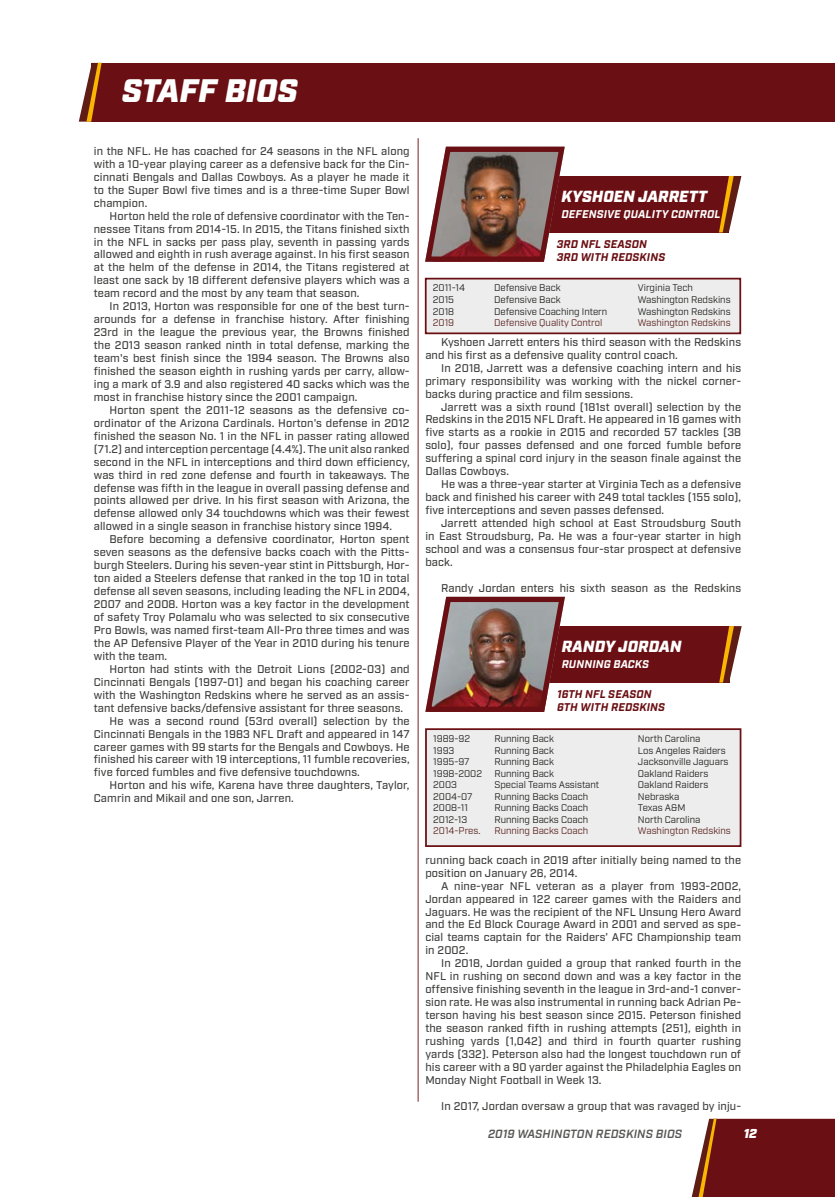
<style>
.page{position:relative;width:835px;height:1197px;background:#fff}
.page>*{position:absolute;margin:0;border:0;box-sizing:border-box;transform-origin:0 0}
.t1{font:italic 900 32.55px "Industry";letter-spacing:.01em;color:#fff}
.t2{font:italic 900 16.1px "Industry";letter-spacing:.01em;color:#fff}
.t3{font:italic 900 12.95px "Industry";color:#fff}
.t4{font:italic 600 11.9px "Industry";letter-spacing:.01em;color:#575756}
.t5{font:500 11.2px/13px "Industry";letter-spacing:.01em;color:#3c3c3b;text-align:justify}
.t6{font:italic 700 11.2px/13.5px "Industry";letter-spacing:.01em;color:#6a0f13}
.t7{font:italic 700 11.2px "Industry";letter-spacing:.01em;color:#fff}
.t8{font:9.62px "Industry";color:#1d1d1b}
.t9{font:9.62px "Industry";color:#59211c}
</style>
<div class="page">
<div style="left:91px;top:63px;width:744px;height:59px;background:#6a0f13"></div>
<svg style="left:79px;top:63px;width:23px;height:59px"></svg>
<svg style="left:692px;top:1119px;width:143px;height:78px;background:#752120"></svg>
<hr style="left:418px;top:138px;width:1px;height:964px;background:#762121">
<div style="left:425px;top:278px;width:316px;height:56px;background:#ededed;border:2px solid #6a0f13"></div>
<div style="left:488px;top:176px;width:241px;height:56px;background:#6a0f13"></div>
<svg style="left:719px;top:176px;width:22px;height:56px"></svg>
<svg style="left:418px;top:144px;width:153px;height:120px"></svg>
<div style="left:488px;top:626px;width:241px;height:57px;background:#6a0f13"></div>
<svg style="left:719px;top:626px;width:22px;height:57px"></svg>
<img style="left:418px;top:594px;width:147px;height:121px">
<div style="left:425px;top:728px;width:316px;height:119px;background:#ededed;border:2px solid #6a0f13"></div>
<h1 class="t1" style="left:122px;top:72px;width:177px">STAFF BIOS</h1>
<p class="t5" style="left:94px;top:145px;width:317px">in the NFL. He has coached for 24 seasons in the NFL along with a 10-year playing career as a defensive back for the Cin&shy;cinnati Bengals and Dallas Cowboys. As a player he made it to the Super Bowl five times and is a three-time Super Bowl champion.</p>
<p class="t5" style="left:94px;top:210px;width:317px;text-indent:16px">Horton held the role of defensive coordinator with the Ten&shy;nessee Titans from 2014-15. In 2015, the Titans finished sixth in the NFL in sacks per pass play, seventh in passing yards allowed and eighth in rush average against. In his first season at the helm of the defense in 2014, the Titans registered at least one sack by 18 different defensive players which was a team record and the most by any team that season.</p>
<p class="t5" style="left:94px;top:300px;width:317px;text-indent:16px">In 2013, Horton was responsible for one of the best turn&shy;arounds for a defense in franchise history. After finishing 23rd in the league the previous year, the Browns finished the 2013 season ranked ninth in total defense, marking the team's best finish since the 1994 season. The Browns also finished the season eighth in rushing yards per carry, allow&shy;ing a mark of 3.9 and also registered 40 sacks which was the most in franchise history since the 2001 campaign.</p>
<p class="t5" style="left:94px;top:404px;width:317px;text-indent:16px">Horton spent the 2011-12 seasons as the defensive co&shy;ordinator of the Arizona Cardinals. Horton's defense in 2012 finished the season No. 1 in the NFL in passer rating allowed (71.2) and interception percentage (4.4%). The unit also ranked second in the NFL in interceptions and third down efficiency, was third in red zone defense and fourth in takeaways. The defense was fifth in the league in overall passing defense and points allowed per drive. In his first season with Arizona, the defense allowed only 34 touchdowns which was their fewest allowed in a single season in franchise history since 1994.</p>
<p class="t5" style="left:94px;top:533px;width:317px;text-indent:16px">Before becoming a defensive coordinator, Horton spent seven seasons as the defensive backs coach with the Pitts&shy;burgh Steelers. During his seven-year stint in Pittsburgh, Hor&shy;ton aided a Steelers defense that ranked in the top 10 in total defense all seven seasons, including leading the NFL in 2004, 2007 and 2008. Horton was a key factor in the development of safety Troy Polamalu who was selected to six consecutive Pro Bowls, was named first-team All-Pro three times and was the AP Defensive Player of the Year in 2010 during his tenure with the team.</p>
<p class="t5" style="left:110px;top:663px;width:301px">Horton had stints with the Detroit Lions (2002-03) and</p>
<p class="t5" style="left:94px;top:676px;width:317px">Cincinnati Bengals (1997-01) and began his coaching career</p>
<p class="t5" style="left:94px;top:689px;width:317px">with the Washington Redskins where he served as an assis-</p>
<p class="t5" style="left:94px;top:702px;width:311px">tant defensive backs/defensive assistant for three seasons.</p>
<p class="t5" style="left:110px;top:715px;width:301px">He was a second round (53rd overall) selection by the</p>
<p class="t5" style="left:94px;top:728px;width:317px">Cincinnati Bengals in the 1983 NFL Draft and appeared in 147</p>
<p class="t5" style="left:94px;top:741px;width:317px">career games with 99 starts for the Bengals and Cowboys. He</p>
<p class="t5" style="left:94px;top:753px;width:317px">finished his career with 19 interceptions, 11 fumble recoveries,</p>
<p class="t5" style="left:94px;top:766px;width:267px">five forced fumbles and five defensive touchdowns.</p>
<p class="t5" style="left:110px;top:779px;width:301px">Horton and his wife, Karena have three daughters, Taylor,</p>
<p class="t5" style="left:94px;top:792px;width:201px">Camrin and Mikail and one son, Jarren.</p>
<h2 class="t2" style="left:561px;top:187px;width:147px">KYSHOEN JARRETT</h2>
<p class="t7" style="left:561px;top:207px;width:160px">DEFENSIVE QUALITY CONTROL</p>
<p class="t6" style="left:557px;top:238px;width:110px">3RD NFL SEASON<br>3RD WITH REDSKINS</p>
<p class="t8" style="left:433px;top:282px;width:34px">2011-14</p>
<p class="t8" style="left:494px;top:282px;width:68px">Defensive Back</p>
<p class="t8" style="left:638px;top:282px;width:57px">Virginia Tech</p>
<p class="t8" style="left:433px;top:294px;width:23px">2015</p>
<p class="t8" style="left:494px;top:294px;width:68px">Defensive Back</p>
<p class="t8" style="left:638px;top:294px;width:94px">Washington Redskins</p>
<p class="t8" style="left:433px;top:306px;width:23px">2018</p>
<p class="t8" style="left:494px;top:306px;width:115px">Defensive Coaching Intern</p>
<p class="t8" style="left:638px;top:306px;width:94px">Washington Redskins</p>
<p class="t9" style="left:433px;top:317px;width:23px">2019</p>
<p class="t9" style="left:494px;top:317px;width:110px">Defensive Quality Control</p>
<p class="t9" style="left:638px;top:317px;width:94px">Washington Redskins</p>
<p class="t5" style="left:425px;top:336px;width:317px;text-indent:16px">Kyshoen Jarrett enters his third season with the Redskins and his first as a defensive quality control coach.</p>
<p class="t5" style="left:425px;top:362px;width:317px;text-indent:16px">In 2018, Jarrett was a defensive coaching intern and his primary responsibility was working with the nickel corner&shy;backs during practice and film sessions.</p>
<p class="t5" style="left:425px;top:401px;width:317px;text-indent:16px">Jarrett was a sixth round (181st overall) selection by the Redskins in the 2015 NFL Draft. He appeared in 16 games with five starts as a rookie in 2015 and recorded 57 tackles (38 solo), four passes defensed and one forced fumble before suffering a spinal cord injury in the season finale against the Dallas Cowboys.</p>
<p class="t5" style="left:425px;top:478px;width:317px;text-indent:16px">He was a three-year starter at Virginia Tech as a defensive back and finished his career with 249 total tackles (155 solo), five interceptions and seven passes defensed.</p>
<p class="t5" style="left:425px;top:517px;width:317px;text-indent:16px">Jarrett attended high school at East Stroudsburg South in East Stroudsburg, Pa. He was a four-year starter in high school and was a consensus four-star prospect at defensive back.</p>
<p class="t5" style="left:441px;top:582px;width:301px">Randy Jordan enters his sixth season as the Redskins</p>
<h2 class="t2" style="left:562px;top:637px;width:121px">RANDY JORDAN</h2>
<p class="t7" style="left:562px;top:657px;width:89px">RUNNING BACKS</p>
<p class="t6" style="left:557px;top:688px;width:109px">16TH NFL SEASON<br>6TH WITH REDSKINS</p>
<p class="t8" style="left:433px;top:733px;width:38px">1989-92</p>
<p class="t8" style="left:494px;top:733px;width:61px">Running Back</p>
<p class="t8" style="left:638px;top:733px;width:64px">North Carolina</p>
<p class="t8" style="left:433px;top:744px;width:23px">1993</p>
<p class="t8" style="left:494px;top:744px;width:61px">Running Back</p>
<p class="t8" style="left:638px;top:744px;width:89px">Los Angeles Raiders</p>
<p class="t8" style="left:433px;top:756px;width:38px">1995-97</p>
<p class="t8" style="left:494px;top:756px;width:61px">Running Back</p>
<p class="t8" style="left:638px;top:756px;width:92px">Jacksonville Jaguars</p>
<p class="t8" style="left:433px;top:768px;width:50px">1998-2002</p>
<p class="t8" style="left:494px;top:768px;width:61px">Running Back</p>
<p class="t8" style="left:638px;top:768px;width:72px">Oakland Raiders</p>
<p class="t8" style="left:433px;top:779px;width:25px">2003</p>
<p class="t8" style="left:494px;top:779px;width:106px">Special Teams Assistant</p>
<p class="t8" style="left:638px;top:779px;width:72px">Oakland Raiders</p>
<p class="t8" style="left:433px;top:791px;width:41px">2004-07</p>
<p class="t8" style="left:494px;top:791px;width:95px">Running Backs Coach</p>
<p class="t8" style="left:638px;top:791px;width:43px">Nebraska</p>
<p class="t8" style="left:433px;top:802px;width:36px">2008-11</p>
<p class="t8" style="left:494px;top:802px;width:95px">Running Backs Coach</p>
<p class="t8" style="left:638px;top:802px;width:49px">Texas A&amp;M</p>
<p class="t8" style="left:433px;top:814px;width:36px">2012-13</p>
<p class="t8" style="left:494px;top:814px;width:95px">Running Backs Coach</p>
<p class="t8" style="left:638px;top:814px;width:64px">North Carolina</p>
<p class="t9" style="left:433px;top:825px;width:49px">2014-Pres.</p>
<p class="t9" style="left:494px;top:825px;width:95px">Running Backs Coach</p>
<p class="t9" style="left:638px;top:825px;width:94px">Washington Redskins</p>
<p class="t5" style="left:425px;top:854px;width:317px">running back coach in 2019 after initially being named to the position on January 26, 2014.</p>
<p class="t5" style="left:425px;top:880px;width:317px;text-indent:16px">A nine-year NFL veteran as a player from 1993-2002, Jordan appeared in 122 career games with the Raiders and Jaguars. He was the recipient of the NFL Unsung Hero Award and the Ed Block Courage Award in 2001 and served as spe&shy;cial teams captain for the Raiders’ AFC Championship team in 2002.</p>
<p class="t5" style="left:425px;top:957px;width:317px;text-indent:16px">In 2018, Jordan guided a group that ranked fourth in the NFL in rushing on second down and was a key factor in the offensive finishing seventh in the league in 3rd-and-1 conver&shy;sion rate. He was also instrumental in running back Adrian Pe&shy;terson having his best season since 2015. Peterson finished the season ranked fifth in rushing attempts (251), eighth in rushing yards (1,042) and third in fourth quarter rushing yards (332). Peterson also had the longest touchdown run of his career with a 90 yarder against the Philadelphia Eagles on Monday Night Football in Week 13.</p>
<p class="t5" style="left:441px;top:1100px;width:301px">In 2017, Jordan oversaw a group that was ravaged by inju-</p>
<p class="t4" style="left:488px;top:1127px;width:195px">2019 WASHINGTON REDSKINS BIOS</p>
<p class="t3" style="left:743px;top:1126px;width:15px">12</p>
</div>
